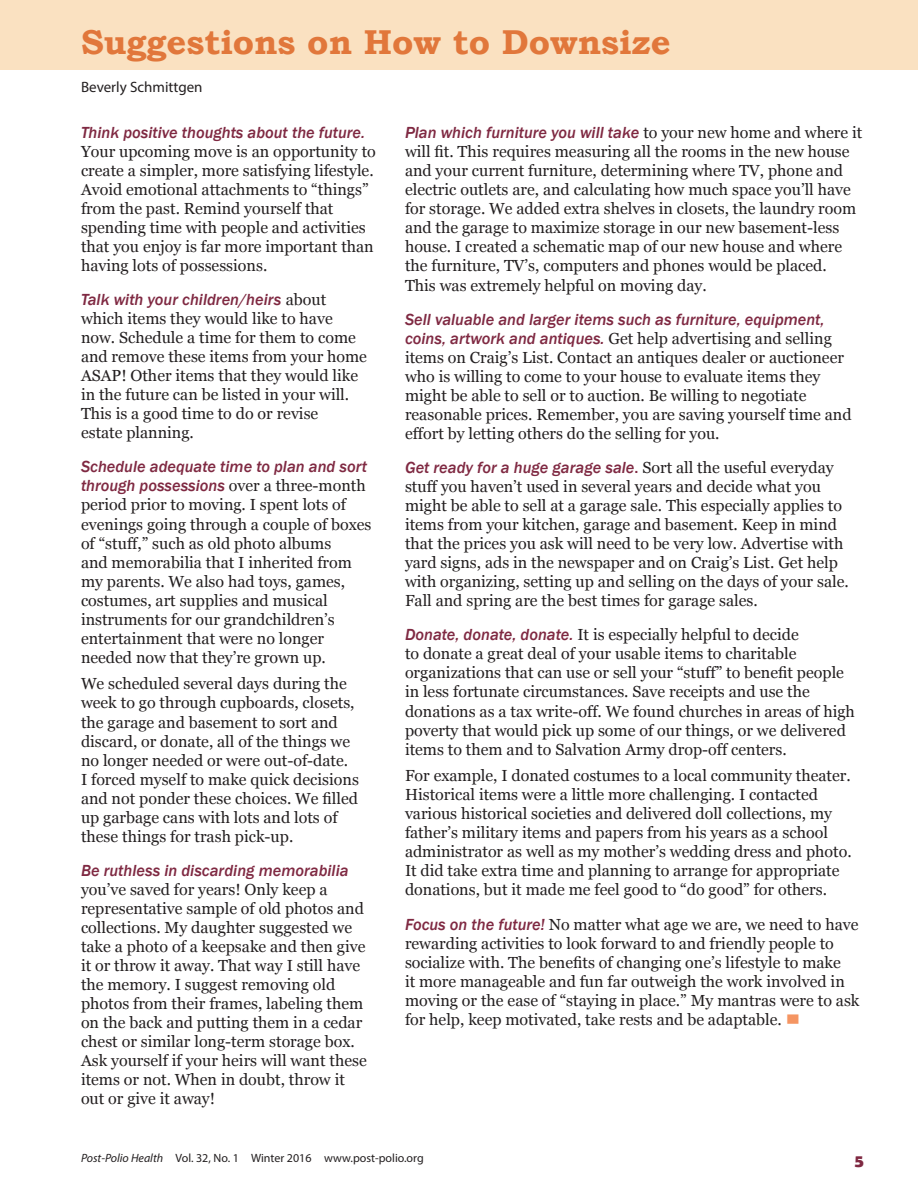
<style>
.page{position:relative;width:918px;height:1188px;background:#fff}
.page>*{position:absolute;margin:0;border:0;box-sizing:border-box;transform-origin:0 0}
.t1{font:700 34.5px "Bookman Old Style";color:#e1773b}
.t2{font:700 18px "Berlin Sans FB Demi";color:#7f2942}
.t3{font:italic 500 16.5px/19px "Franklin Gothic";color:#7f2942}
.t4{font:16.05px/19px "Georgia";color:#231f20}
.t5{font:15px "Myriad Pro";color:#231f20}
.t6{font:12px "Myriad Pro";color:#231f20}
.s1{font-family:"Georgia";font-weight:400;font-style:normal;font-size:16.05px;color:#231f20}
.s2{font-family:"Franklin Gothic";font-weight:500;font-style:italic;font-size:16.5px;color:#7f2942}
.s3{font-style:normal}
.s4{color:#f59562}
.s5{font-style:italic}
</style>
<div class="page">
<div style="left:0;top:0;width:918px;height:70px;background:#fae1c1"></div>
<p class="t1" style="left:81px;top:18px;width:591px">Suggestions on How to Downsize</p>
<p class="t5" style="left:81px;top:78px;width:123px">Beverly Schmittgen</p>
<p class="t3" style="left:81px;top:123px;width:286px">Think positive thoughts about the future.</p>
<p class="t4" style="left:81px;top:142px;width:296px">Your upcoming move is an opportunity to create a simpler, more satisfying lifestyle.<br>Avoid emotional attachments to “things” from the past. Remind yourself that spending time with people and activities that you enjoy is far more important than having lots of possessions.</p>
<p class="t3" style="left:81px;top:290px;width:247px">Talk with your children/heirs <span class="s1">about</span></p>
<p class="t4" style="left:81px;top:309px;width:288px">which items they would like to have now. Schedule a time for them to come and remove these items from your home ASAP! Other items that they would like in the future can be listed in your will.<br>This is a good time to do or revise<br>estate planning.</p>
<p class="t3" style="left:81px;top:458px;width:288px">Schedule adequate time to plan and sort through possessions <span class="s1">over a three-month</span></p>
<p class="t4" style="left:81px;top:496px;width:292px">period prior to moving. I spent lots of evenings going through a couple of boxes of “stuff,” such as old photo albums<br>and memorabilia that I inherited from my parents. We also had toys, games, costumes, art supplies and musical instruments for our grandchildren’s entertainment that were no longer needed now that they’re grown up.</p>
<p class="t4" style="left:81px;top:675px;width:279px">We scheduled several days during the week to go through cupboards, closets, the garage and basement to sort and discard, or donate, all of the things we no longer needed or were out-of-date.<br>I forced myself to make quick decisions and not ponder these choices. We filled up garbage cans with lots and lots of these things for trash pick-up.</p>
<p class="t3" style="left:81px;top:861px;width:269px">Be ruthless in discarding memorabilia</p>
<p class="t4" style="left:81px;top:880px;width:287px">you’ve saved for years! Only keep a representative sample of old photos and collections. My daughter suggested we take a photo of a keepsake and then give it or throw it away. That way I still have the memory. I suggest removing old photos from their frames, labeling them on the back and putting them in a cedar chest or similar long-term storage box.<br>Ask yourself if your heirs will want these items or not. When in doubt, throw it out or give it away!</p>
<p class="t3" style="left:405px;top:123px;width:459px">Plan which furniture you will take <span class="s1">to your new home and where it</span></p>
<p class="t4" style="left:405px;top:142px;width:453px">will fit. This requires measuring all the rooms in the new house and your current furniture, determining where TV, phone and electric outlets are, and calculating how much space you’ll have for storage. We added extra shelves in closets, the laundry room and the garage to maximize storage in our new basement-less house. I created a schematic map of our new house and where the furniture, TV’s, computers and phones would be placed.<br>This was extremely helpful on moving day.</p>
<p class="t3" style="left:405px;top:310px;width:421px">Sell valuable and larger items such as furniture, equipment,</p>
<p class="t4" style="left:405px;top:329px;width:448px"><span class="s2">coins, artwork and antiques.</span> Get help advertising and selling items on Craig’s List. Contact an antiques dealer or auctioneer who is willing to come to your house to evaluate items they might be able to sell or to auction. Be willing to negotiate reasonable prices. Remember, you are saving yourself time and effort by letting others do the selling for you.</p>
<p class="t3" style="left:405px;top:458px;width:430px">Get ready for a huge garage sale<span class="s3">.</span> <span class="s1">Sort all the useful everyday</span></p>
<p class="t4" style="left:405px;top:477px;width:445px">stuff you haven’t used in several years and decide what you might be able to sell at a garage sale. This especially applies to items from your kitchen, garage and basement. Keep in mind that the prices you ask will need to be very low. Advertise with yard signs, ads in the newspaper and on Craig’s List. Get help with organizing, setting up and selling on the days of your sale.<br>Fall and spring are the best times for garage sales.</p>
<p class="t4" style="left:405px;top:626px;width:451px"><span class="s2">Donate, donate, donate.</span> It is especially helpful to decide<br>to donate a great deal of your usable items to charitable organizations that can use or sell your “stuff” to benefit people in less fortunate circumstances. Save receipts and use the donations as a tax write-off. We found churches in areas of high poverty that would pick up some of our things, or we delivered items to them and to Salvation Army drop-off centers.</p>
<p class="t4" style="left:405px;top:766px;width:448px">For example, I donated costumes to a local community theater.<br>Historical items were a little more challenging. I contacted various historical societies and delivered doll collections, my father’s military items and papers from his years as a school administrator as well as my mother’s wedding dress and photo.<br>It did take extra time and planning to arrange for appropriate donations, but it made me feel good to “do good” for others.</p>
<p class="t4" style="left:405px;top:915px;width:456px"><span class="s2">Focus on the future!</span> No matter what age we are, we need to have rewarding activities to look forward to and friendly people to socialize with. The benefits of changing one’s lifestyle to make<br>it more manageable and fun far outweigh the work involved in moving or the ease of “staying in place.” My mantras were to ask for help, keep motivated, take rests and be adaptable. <span class="s4">■</span></p>
<p class="t6" style="left:81px;top:1150px;width:344px"><span class="s5">Post-Polio Health</span> Vol. 32, No. 1 Winter 2016 www.post-polio.org</p>
<p class="t2" style="left:855px;top:1150px;width:11px">5</p>
</div>
